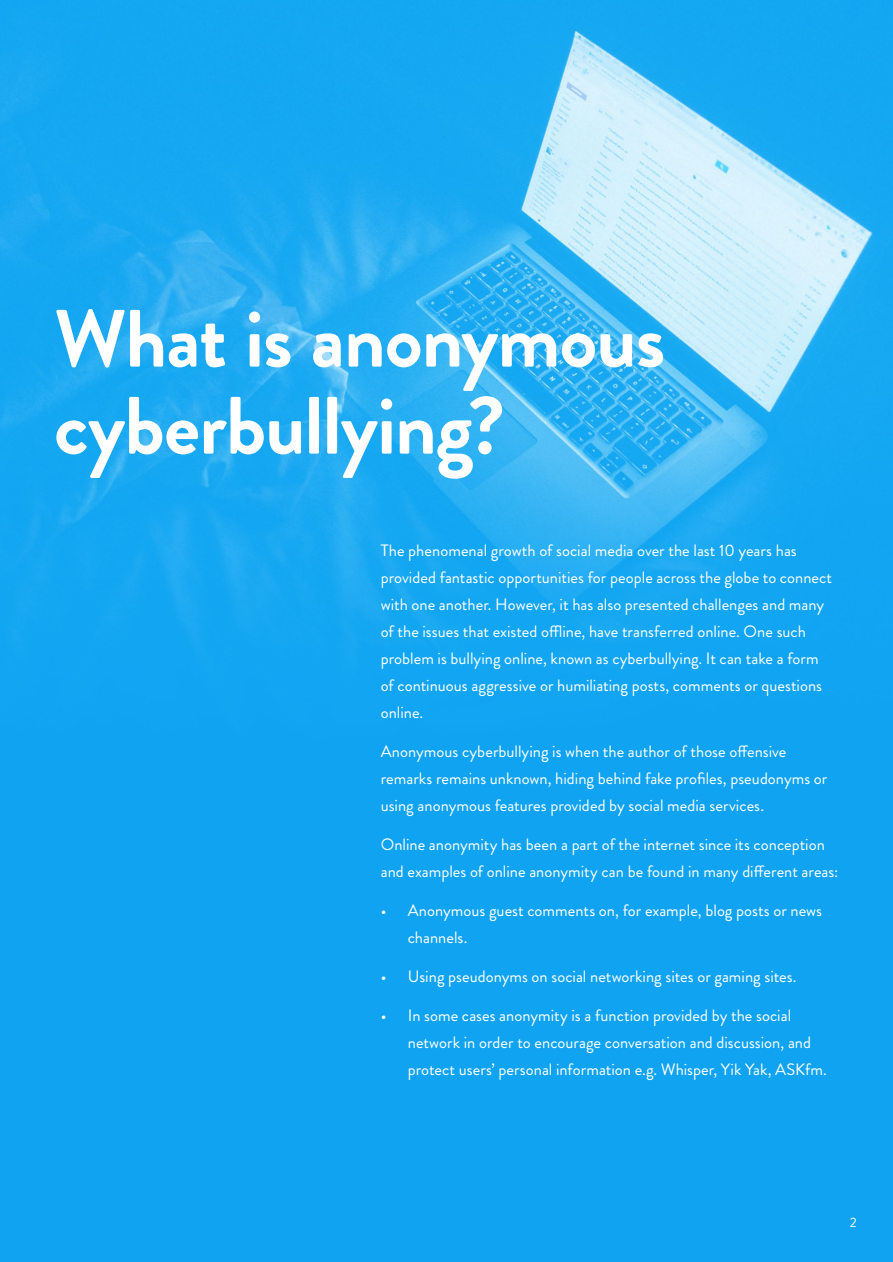
<style>
.page{position:relative;width:893px;height:1262px;background:#fff}
.page>*{position:absolute;margin:0;border:0;box-sizing:border-box;transform-origin:0 0}
.t1{font:700 81px/87px "Brandon Grotesque";letter-spacing:-.015em;color:#fff}
.t2{font:16.5px/27px "Brandon Grotesque";color:#fff}
.t3{font:13.5px "Brandon Grotesque";color:#fff}
</style>
<div class="page">
<img style="left:0;top:0;width:892px;height:1262px">
<h1 class="t1" style="left:54px;top:296px;width:613px">What is anonymous cyberbullying?</h1>
<p class="t2" style="left:381px;top:536px;width:453px">The phenomenal growth of social media over the last 10 years has provided fantastic opportunities for people across the globe to connect with one another. However, it has also presented challenges and many of the issues that existed offline, have transferred online. One such problem is bullying online, known as cyberbullying. It can take a form of continuous aggressive or humiliating posts, comments or questions online.</p>
<p class="t2" style="left:381px;top:737px;width:448px">Anonymous cyberbullying is when the author of those offensive remarks remains unknown, hiding behind fake profiles, pseudonyms or using anonymous features provided by social media services.</p>
<p class="t2" style="left:381px;top:830px;width:459px">Online anonymity has been a part of the internet since its conception and examples of online anonymity can be found in many different areas:</p>
<p class="t2" style="left:408px;top:896px;width:416px;text-indent:-27px">• Anonymous guest comments on, for example, blog posts or news channels.</p>
<p class="t2" style="left:381px;top:962px;width:417px">• Using pseudonyms on social networking sites or gaming sites.</p>
<p class="t2" style="left:408px;top:1001px;width:420px;text-indent:-27px">• In some cases anonymity is a function provided by the social network in order to encourage conversation and discussion, and protect users’ personal information e.g. Whisper, Yik Yak, ASKfm.</p>
<p class="t3" style="left:849px;top:1213px;width:9px">2</p>
</div>
